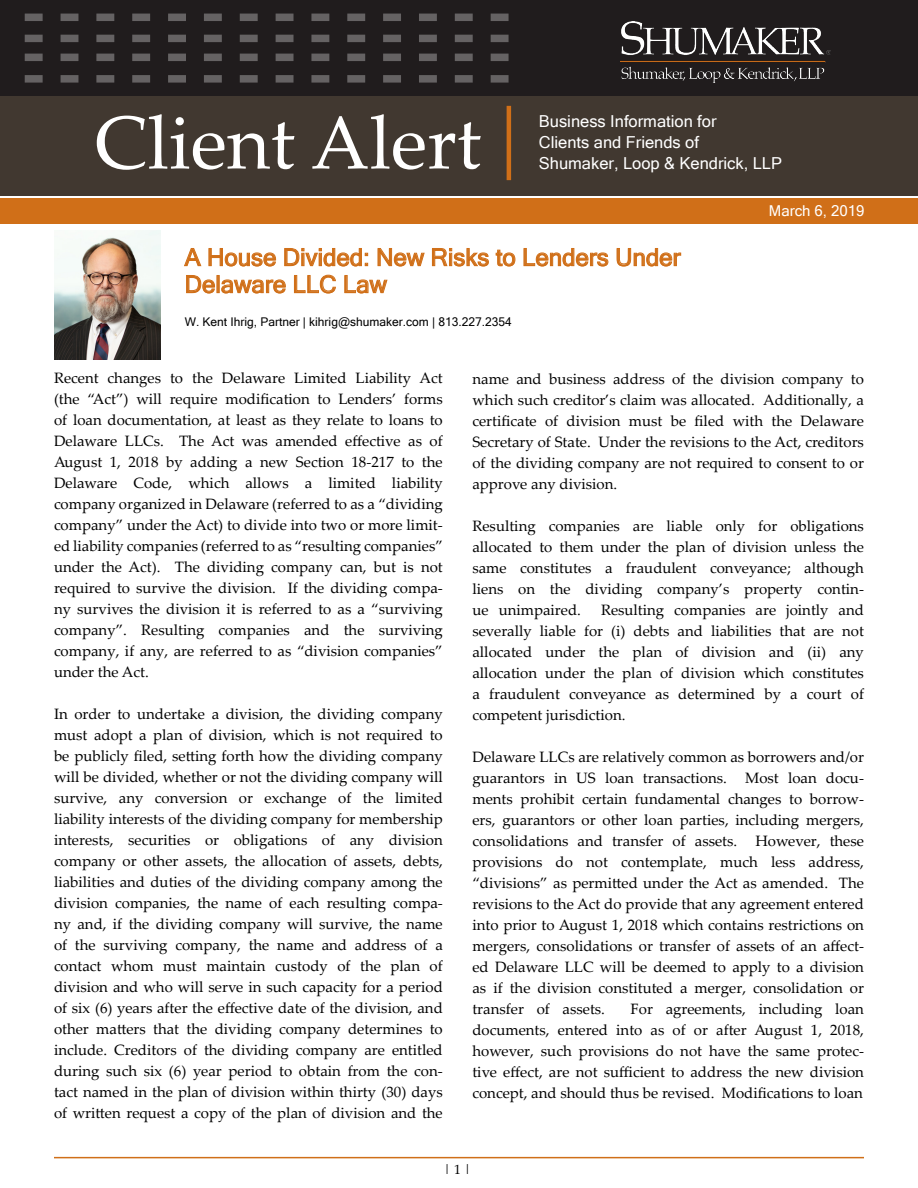
<style>
.page{position:relative;width:918px;height:1188px;background:#fff}
.page>*{position:absolute;margin:0;border:0;box-sizing:border-box;transform-origin:0 0}
.t1{font:75px "Palatino Linotype";color:#fff}
.t2{font:24px/27px "Microsoft Sans Serif";color:#d06f18}
.t3{font:16.5px "Microsoft Sans Serif";color:#fff}
.t4{font:15px/21px "Palatino Linotype";color:#000;text-align:justify}
.t5{font:15px "Microsoft Sans Serif";color:#fff}
.t6{font:13.5px "Palatino Linotype";color:#000}
.t7{font:12px "Microsoft Sans Serif";color:#000}
</style>
<div class="page">
<div style="left:0;top:198px;width:918px;height:26px;background:#d06f18"></div>
<div style="left:0;top:38px;width:918px;height:157px;background:#413830"></div>
<div style="left:0;top:0;width:918px;height:95px;background:#201c1d"></div>
<img style="left:620px;top:21px;width:211px;height:61px">
<svg style="left:25px;top:14px;width:484px;height:7px"></svg>
<svg style="left:25px;top:35px;width:484px;height:7px"></svg>
<svg style="left:25px;top:54px;width:484px;height:7px"></svg>
<svg style="left:25px;top:75px;width:484px;height:8px"></svg>
<hr style="left:507px;top:106px;width:4px;height:74px;background:#d06f18">
<svg style="left:184px;top:248px;width:18px;height:18px"></svg>
<svg style="left:208px;top:248px;width:68px;height:19px"></svg>
<svg style="left:284px;top:248px;width:84px;height:19px"></svg>
<svg style="left:377px;top:248px;width:48px;height:19px"></svg>
<svg style="left:432px;top:248px;width:57px;height:19px"></svg>
<svg style="left:495px;top:249px;width:21px;height:18px"></svg>
<svg style="left:523px;top:248px;width:86px;height:19px"></svg>
<svg style="left:616px;top:248px;width:66px;height:19px"></svg>
<svg style="left:186px;top:275px;width:29px;height:19px"></svg>
<svg style="left:221px;top:279px;width:65px;height:15px"></svg>
<svg style="left:294px;top:274px;width:42px;height:20px"></svg>
<svg style="left:344px;top:275px;width:44px;height:19px"></svg>
<img style="left:55px;top:230px;width:106px;height:130px">
<hr style="left:54px;top:1157px;width:810px;height:1px;background:#d06f18">
<p class="t1" style="left:94px;top:90px;width:389px">Client Alert</p>
<p class="t3" style="left:539px;top:110px;width:179px">Business Information for</p>
<p class="t3" style="left:539px;top:131px;width:162px">Clients and Friends of</p>
<p class="t3" style="left:539px;top:152px;width:245px">Shumaker, Loop &amp; Kendrick, LLP</p>
<p class="t5" style="left:769px;top:201px;width:97px">March 6, 2019</p>
<p class="t2" style="left:185px;top:243px;width:497px">A House Divided: New Risks to Lenders Under<br>Delaware LLC Law</p>
<p class="t7" style="left:185px;top:314px;width:329px">W. Kent Ihrig, Partner | kihrig@shumaker.com | 813.227.2354</p>
<p class="t4" style="left:54px;top:367px;width:390px">Recent changes to the Delaware Limited Liability Act (the “Act”) will require modification to Lenders’ forms of loan documentation, at least as they relate to loans to Delaware LLCs. The Act was amended effective as of August 1, 2018 by adding a new Section 18-217 to the Delaware Code, which allows a limited liability company organized in Delaware (referred to as a “dividing company” under the Act) to divide into two or more limit&shy;ed liability companies (referred to as “resulting companies” under the Act). The dividing company can, but is not required to survive the division. If the dividing compa&shy;ny survives the division it is referred to as a “surviving company”. Resulting companies and the surviving company, if any, are referred to as “division companies” under the Act.</p>
<p class="t4" style="left:54px;top:703px;width:390px">In order to undertake a division, the dividing company must adopt a plan of division, which is not required to be publicly filed, setting forth how the dividing company will be divided, whether or not the dividing company will survive, any conversion or exchange of the limited liability interests of the dividing company for membership interests, securities or obligations of any division company or other assets, the allocation of assets, debts, liabilities and duties of the dividing company among the division companies, the name of each resulting compa&shy;ny and, if the dividing company will survive, the name of the surviving company, the name and address of a contact whom must maintain custody of the plan of division and who will serve in such capacity for a period of six (6) years after the effective date of the division, and other matters that the dividing company determines to include. Creditors of the dividing company are entitled during such six (6) year period to obtain from the con&shy;tact named in the plan of division within thirty (30) days of written request a copy of the plan of division and the</p>
<p class="t4" style="left:472px;top:368px;width:393px">name and business address of the division company to which such creditor’s claim was allocated. Additionally, a certificate of division must be filed with the Delaware Secretary of State. Under the revisions to the Act, creditors of the dividing company are not required to consent to or approve any division.</p>
<p class="t4" style="left:472px;top:515px;width:393px">Resulting companies are liable only for obligations allocated to them under the plan of division unless the same constitutes a fraudulent conveyance; although liens on the dividing company’s property contin&shy;ue unimpaired.</p>
<p class="t4" style="left:472px;top:599px;width:393px;text-indent:129px">Resulting companies are jointly and severally liable for (i) debts and liabilities that are not allocated under the plan of division and (ii) any allocation under the plan of division which constitutes a fraudulent conveyance as determined by a court of competent jurisdiction.</p>
<p class="t4" style="left:472px;top:746px;width:393px">Delaware LLCs are relatively common as borrowers and/or guarantors in US loan transactions. Most loan docu&shy;ments prohibit certain fundamental changes to borrow&shy;ers, guarantors or other loan parties, including mergers, consolidations and transfer of assets. However, these provisions do not contemplate, much less address, “divisions” as permitted under the Act as amended. The revisions to the Act do provide that any agreement entered into prior to August 1, 2018 which contains restrictions on mergers, consolidations or transfer of assets of an affect&shy;ed Delaware LLC will be deemed to apply to a division as if the division constituted a merger, consolidation or transfer of assets.</p>
<p class="t4" style="left:472px;top:998px;width:393px;text-indent:158px">For agreements, including loan documents, entered into as of or after August 1, 2018, however, such provisions do not have the same protec&shy;tive effect, are not sufficient to address the new division concept, and should thus be revised. Modifications to loan</p>
<p class="t6" style="left:444px;top:1160px;width:28px">| 1 |</p>
</div>
